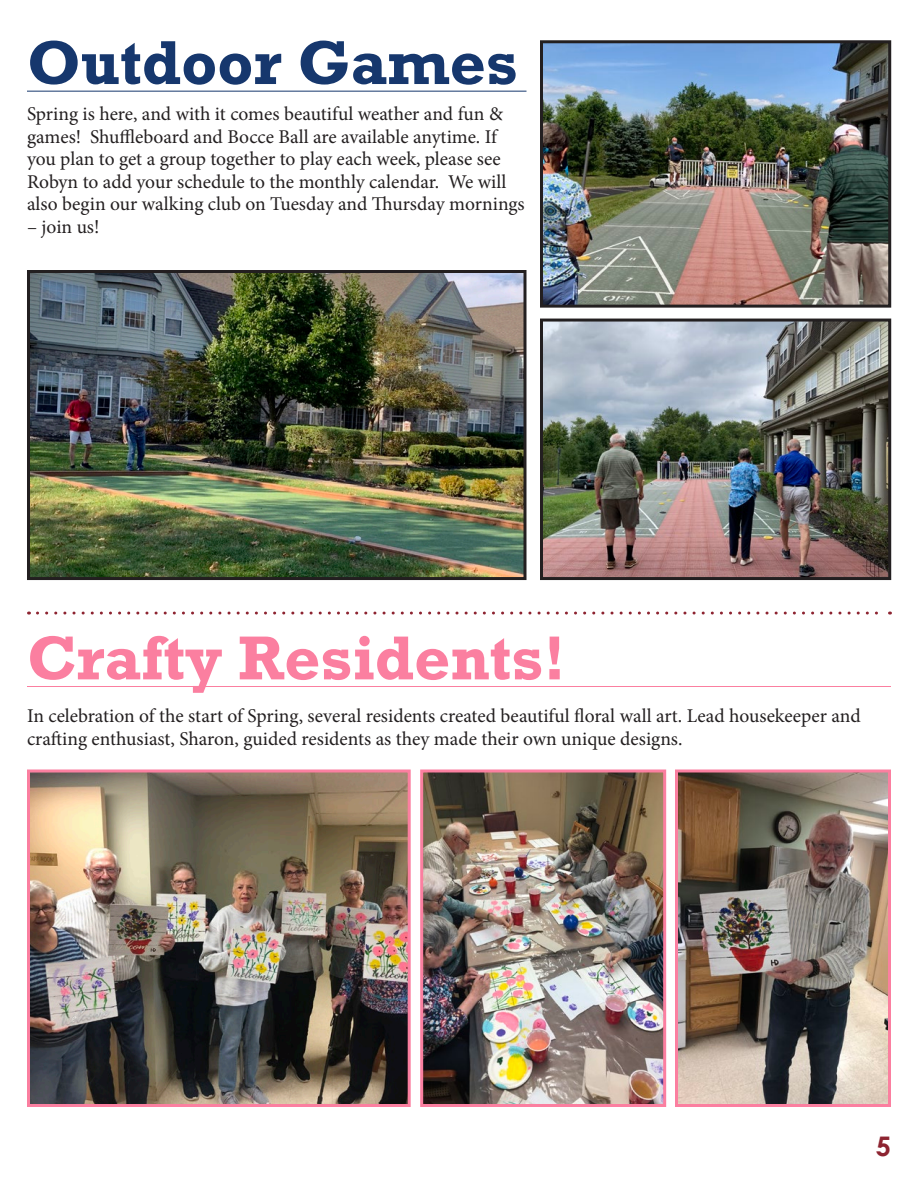
<style>
.page{position:relative;width:918px;height:1188px;background:#fff}
.page>*{position:absolute;margin:0;border:0;box-sizing:border-box;transform-origin:0 0}
.t1{font:700 63px "Rockwell";color:#fb7fa0}
.t2{font:700 63px "Rockwell";color:#16376d}
.subhead{font:700 27px "Century Gothic";color:#8d2431}
.t3{font:19.5px/22.5px "Minion Pro";color:#231f20}
</style>
<div class="page">
<hr style="left:27px;top:91px;width:499px;height:1px;background:#16376d">
<svg style="left:37px;top:612px;width:854px;height:3px"></svg>
<hr style="left:27px;top:686px;width:864px;height:1px;background:#fb7fa0">
<img style="left:31px;top:774px;width:376px;height:329px">
<div style="left:27px;top:770px;width:384px;height:337px;border:3px solid #fb7fa0"></div>
<img style="left:424px;top:774px;width:238px;height:329px">
<div style="left:420px;top:770px;width:246px;height:337px;border:3px solid #fb7fa0"></div>
<img style="left:679px;top:774px;width:208px;height:329px">
<div style="left:675px;top:770px;width:216px;height:337px;border:3px solid #fb7fa0"></div>
<img style="left:544px;top:323px;width:343px;height:253px">
<div style="left:540px;top:319px;width:351px;height:261px;border:3px solid #231f20"></div>
<img style="left:31px;top:274px;width:491px;height:302px">
<div style="left:27px;top:270px;width:499px;height:310px;border:3px solid #231f20"></div>
<img style="left:544px;top:44px;width:343px;height:260px">
<div style="left:540px;top:40px;width:351px;height:268px;border:3px solid #231f20"></div>
<p class="t2" style="left:27px;top:25px;width:492px">Outdoor Games</p>
<p class="t3" style="left:27px;top:103px;width:499px">Spring is here, and with it comes beautiful weather and fun &amp; games! Shuffleboard and Bocce Ball are available anytime. If you plan to get a group together to play each week, please see Robyn to add your schedule to the monthly calendar. We will also begin our walking club on Tuesday and Thursday mornings</p>
<p class="t3" style="left:27px;top:215px;width:74px">– join us!</p>
<p class="t1" style="left:27px;top:620px;width:540px">Crafty Residents!</p>
<p class="t3" style="left:27px;top:705px;width:835px">In celebration of the start of Spring, several residents created beautiful floral wall art. Lead housekeeper and crafting enthusiast, Sharon, guided residents as they made their own unique designs.</p>
<p class="subhead" style="left:876px;top:1129px;width:17px">5</p>
</div>
